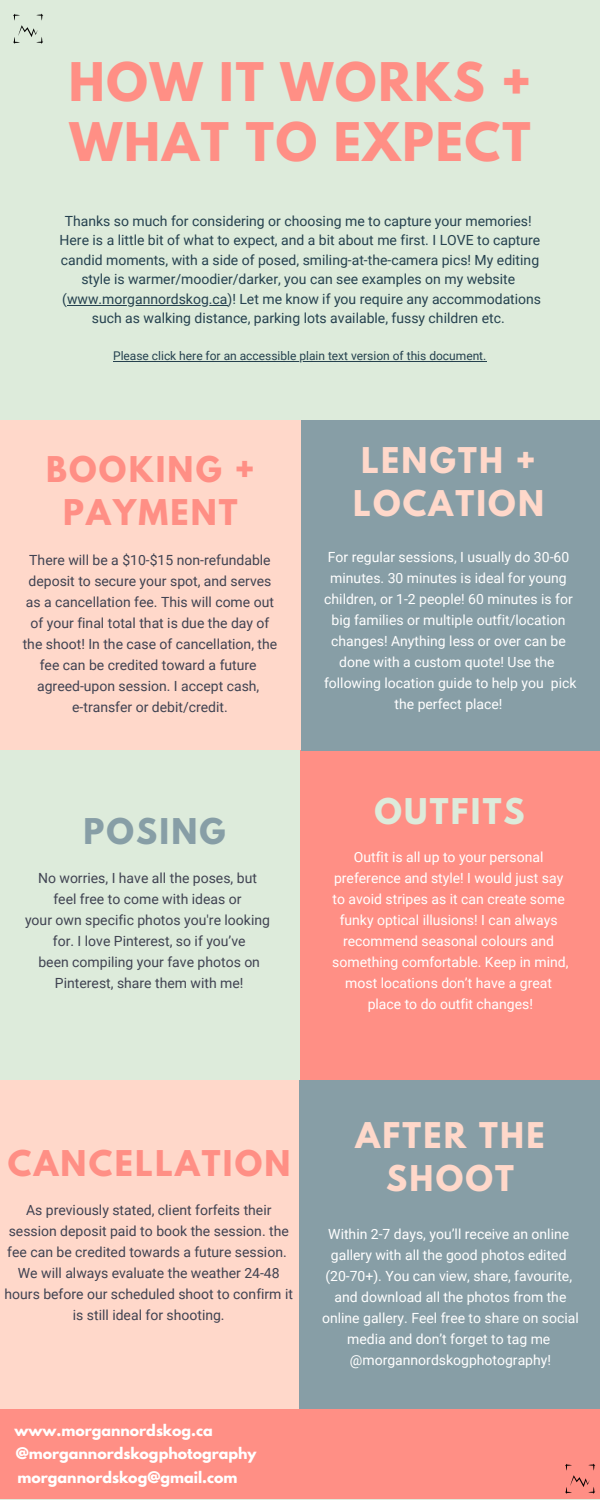
<style>
.page{position:relative;width:600px;height:1500px;background:#ddebdb}
.page>*{position:absolute;margin:0;border:0;box-sizing:border-box;transform-origin:0 0}
.t1{font:700 47.2px/59.2px "League Spartan";letter-spacing:.04em;color:#ff8f85}
.t2{font:700 31.4px/43.5px "League Spartan";letter-spacing:.07em;color:#ffd8ca;text-align:center}
.t3{font:700 31.4px/43.5px "League Spartan";letter-spacing:.07em;color:#ff8f85;text-align:center}
.t4{font:700 31.4px "League Spartan";letter-spacing:.07em;color:#ddebdb}
.t5{font:700 31.4px "League Spartan";letter-spacing:.07em;color:#879ea6}
.t6{font:700 14.2px "League Spartan";color:#fff}
.t7{font:14px/21px "Roboto";color:#fff;text-align:center}
.t8{font:14px/21px "Roboto";color:#404352;text-align:center}
.t9{font:14px/19.5px "Roboto";color:#25414f;text-align:center}
.t10{font:12px "Roboto";color:#25414f}
</style>
<div class="page">
<div style="left:300px;top:750px;width:300px;height:330px;background:#ff8f85"></div>
<div style="left:0;top:420px;width:600px;height:330px;background:#ffd8ca"></div>
<div style="left:0;top:1080px;width:600px;height:330px;background:#879ea6"></div>
<div style="left:301px;top:420px;width:299px;height:331px;background:#879ea6"></div>
<div style="left:0;top:1080px;width:299px;height:330px;background:#ffd8ca"></div>
<div style="left:0;top:1409px;width:600px;height:90px;background:#ff8f85"></div>
<img style="left:13px;top:13px;width:30px;height:31px">
<hr style="left:67px;top:305px;width:161px;height:1px;background:#25414f">
<hr style="left:113px;top:361px;width:374px;height:1px;background:#25414f">
<img style="left:565px;top:1464px;width:30px;height:30px">
<p class="t1" style="left:69px;top:59px;width:464px">HOW IT WORKS +<br>WHAT TO EXPECT</p>
<p class="t9" style="left:65px;top:211px;width:468px">Thanks so much for considering or choosing me to capture your memories!</p>
<p class="t9" style="left:60px;top:231px;width:483px">Here is a little bit of what to expect, and a bit about me first. I LOVE to capture candid moments, with a side of posed, smiling-at-the-camera pics! My editing style is warmer/moodier/darker, you can see examples on my website (www.morgannordskog.ca)! Let me know if you require any accommodations such as walking distance, parking lots available, fussy children etc.</p>
<p class="t10" style="left:113px;top:349px;width:375px">Please click here for an accessible plain text version of this document.</p>
<p class="t3" style="left:46px;top:451px;width:210px">BOOKING +<br>PAYMENT</p>
<p class="t8" style="left:23px;top:550px;width:256px">There will be a $10-$15 non-refundable deposit to secure your spot, and serves as a cancellation fee. This will come out of your final total that is due the day of the shoot! In the case of cancellation, the fee can be credited toward a future agreed-upon session. I accept cash,</p>
<p class="t8" style="left:72px;top:697px;width:157px">e-transfer or debit/credit.</p>
<p class="t5" style="left:83px;top:816px;width:144px">POSING</p>
<p class="t8" style="left:38px;top:868px;width:220px">No worries, I have all the poses, but</p>
<p class="t8" style="left:53px;top:889px;width:190px">feel free to come with ideas or</p>
<p class="t8" style="left:25px;top:910px;width:246px">your own specific photos you're looking</p>
<p class="t8" style="left:53px;top:931px;width:194px">for. I love Pinterest, so if you’ve</p>
<p class="t8" style="left:38px;top:952px;width:223px">been compiling your fave photos on</p>
<p class="t8" style="left:55px;top:973px;width:190px">Pinterest, share them with me!</p>
<p class="t2" style="left:353px;top:442px;width:192px;text-align:left">LENGTH +<br>LOCATION</p>
<p class="t7" style="left:324px;top:547px;width:254px">For regular sessions, I usually do 30-60 minutes. 30 minutes is ideal for young children, or 1-2 people! 60 minutes is for big families or multiple outfit/location changes! Anything less or over can be done with a custom quote! Use the following location guide to help you pick the perfect place!</p>
<p class="t4" style="left:375px;top:796px;width:152px">OUTFITS</p>
<p class="t7" style="left:354px;top:847px;width:191px">Outfit is all up to your personal</p>
<p class="t7" style="left:334px;top:868px;width:231px">preference and style! I would just say</p>
<p class="t7" style="left:333px;top:889px;width:234px">to avoid stripes as it can create some</p>
<p class="t7" style="left:340px;top:910px;width:219px">funky optical illusions! I can always</p>
<p class="t7" style="left:343px;top:931px;width:213px">recommend seasonal colours and</p>
<p class="t7" style="left:332px;top:952px;width:238px">something comfortable. Keep in mind,</p>
<p class="t7" style="left:345px;top:973px;width:208px">most locations don’t have a great</p>
<p class="t7" style="left:368px;top:994px;width:167px">place to do outfit changes!</p>
<p class="t3" style="left:8px;top:1145px;width:284px">CANCELLATION</p>
<p class="t8" style="left:7px;top:1200px;width:283px">As previously stated, client forfeits their session deposit paid to book the session. the fee can be credited towards a future session.</p>
<p class="t8" style="left:5px;top:1263px;width:290px">We will always evaluate the weather 24-48 hours before our scheduled shoot to confirm it is still ideal for shooting.</p>
<p class="t6" style="left:14px;top:1423px;width:200px">www.morgannordskog.ca</p>
<p class="t6" style="left:16px;top:1447px;width:242px">@morgannordskogphotography</p>
<p class="t6" style="left:18px;top:1470px;width:221px">morgannordskog@gmail.com</p>
<p class="t2" style="left:356px;top:1118px;width:191px">AFTER THE<br>SHOOT</p>
<p class="t7" style="left:328px;top:1223px;width:242px">Within 2-7 days, you’ll receive an online</p>
<p class="t7" style="left:331px;top:1244px;width:237px">gallery with all the good photos edited</p>
<p class="t7" style="left:325px;top:1265px;width:248px">(20-70+). You can view, share, favourite,</p>
<p class="t7" style="left:322px;top:1286px;width:258px">and download all the photos from the online gallery. Feel free to share on social media and don’t forget to tag me</p>
<p class="t7" style="left:350px;top:1349px;width:203px">@morgannordskogphotography!</p>
</div>
